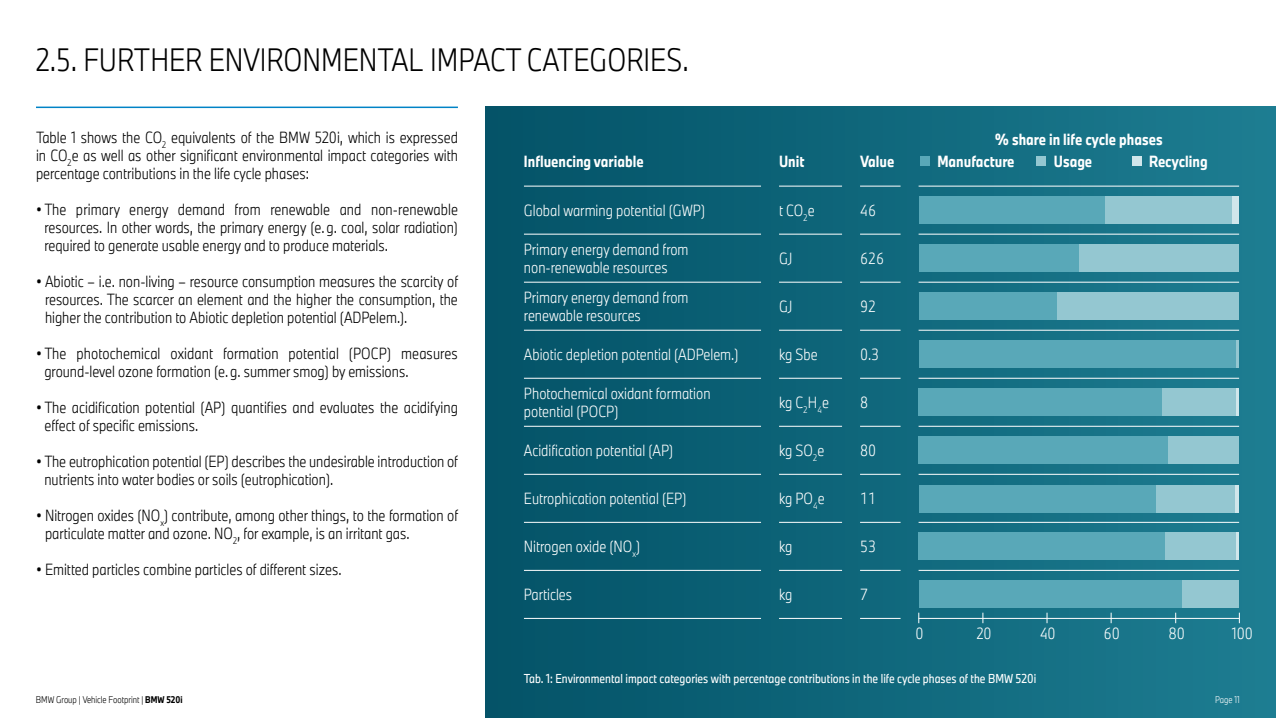
<style>
.page{position:relative;width:1276px;height:718px;background:#fff}
.page>*{position:absolute;margin:0;border:0;box-sizing:border-box;transform-origin:0 0}
.t1{font:300 30px "BMW Group TN Condensed Pro";color:#000}
.t2{font:300 15px/18px "BMW Group TN Condensed Pro";color:#000}
.t3{font:300 15px/18px "BMW Group TN Condensed";color:#fff}
.t4{font:700 15px "BMW Group TN Condensed";color:#fff}
.t5{font:300 15px "BMW Group TN Condensed Pro";color:#fff}
.t6{font:12px "BMW Group TN Condensed Pro";color:#fff}
.t7{font:300 9px "BMW Group TN Condensed Pro";color:#000}
.t8{font:300 9px "BMW Group TN Condensed Pro";color:#fff}
.s1{font-weight:700}
</style>
<div class="page">
<div style="left:485px;top:106px;width:791px;height:612px;background:linear-gradient(to right,#035267,#1e7e92)"></div>
<hr style="left:36px;top:106px;width:422px;height:2px;background:#0083c6">
<div style="left:1232px;top:196px;width:6px;height:27px;background:#d0e6eb"></div>
<hr style="left:1235px;top:388px;width:3px;height:27px;background:#d0e6eb">
<hr style="left:1235px;top:485px;width:3px;height:27px;background:#d0e6eb">
<hr style="left:1235px;top:532px;width:3px;height:27px;background:#d0e6eb">
<div style="left:1104px;top:196px;width:128px;height:27px;background:#94c7d1"></div>
<div style="left:1078px;top:244px;width:160px;height:27px;background:#94c7d1"></div>
<div style="left:1056px;top:292px;width:182px;height:27px;background:#94c7d1"></div>
<hr style="left:1235px;top:340px;width:3px;height:27px;background:#94c7d1">
<div style="left:1161px;top:388px;width:74px;height:27px;background:#94c7d1"></div>
<div style="left:1168px;top:436px;width:70px;height:27px;background:#94c7d1"></div>
<div style="left:1155px;top:485px;width:80px;height:27px;background:#94c7d1"></div>
<div style="left:1165px;top:532px;width:70px;height:27px;background:#94c7d1"></div>
<div style="left:1181px;top:580px;width:57px;height:27px;background:#94c7d1"></div>
<div style="left:918px;top:196px;width:186px;height:27px;background:#59a8b8"></div>
<div style="left:918px;top:244px;width:160px;height:27px;background:#59a8b8"></div>
<div style="left:918px;top:292px;width:138px;height:27px;background:#59a8b8"></div>
<div style="left:918px;top:340px;width:317px;height:27px;background:#59a8b8"></div>
<div style="left:918px;top:388px;width:243px;height:27px;background:#59a8b8"></div>
<div style="left:918px;top:436px;width:250px;height:27px;background:#59a8b8"></div>
<div style="left:918px;top:485px;width:237px;height:27px;background:#59a8b8"></div>
<div style="left:918px;top:532px;width:247px;height:27px;background:#59a8b8"></div>
<div style="left:918px;top:580px;width:263px;height:27px;background:#59a8b8"></div>
<div style="left:920px;top:156px;width:9px;height:9px;background:#59a8b8"></div>
<div style="left:1036px;top:156px;width:9px;height:9px;background:#94c7d1"></div>
<div style="left:1132px;top:156px;width:9px;height:9px;background:#d0e6eb"></div>
<hr style="left:524px;top:186px;width:237px;height:1px;background:#fff">
<hr style="left:779px;top:186px;width:63px;height:1px;background:#fff">
<hr style="left:860px;top:186px;width:40px;height:1px;background:#fff">
<hr style="left:918px;top:186px;width:321px;height:1px;background:#fff">
<hr style="left:524px;top:234px;width:237px;height:1px;background:#fff">
<hr style="left:779px;top:234px;width:63px;height:1px;background:#fff">
<hr style="left:860px;top:234px;width:40px;height:1px;background:#fff">
<hr style="left:918px;top:234px;width:321px;height:1px;background:#fff">
<hr style="left:524px;top:282px;width:237px;height:1px;background:#fff">
<hr style="left:779px;top:282px;width:63px;height:1px;background:#fff">
<hr style="left:860px;top:282px;width:40px;height:1px;background:#fff">
<hr style="left:918px;top:282px;width:321px;height:1px;background:#fff">
<hr style="left:524px;top:330px;width:237px;height:1px;background:#fff">
<hr style="left:779px;top:330px;width:63px;height:1px;background:#fff">
<hr style="left:860px;top:330px;width:40px;height:1px;background:#fff">
<hr style="left:918px;top:330px;width:321px;height:1px;background:#fff">
<hr style="left:524px;top:378px;width:237px;height:1px;background:#fff">
<hr style="left:779px;top:378px;width:63px;height:1px;background:#fff">
<hr style="left:860px;top:378px;width:40px;height:1px;background:#fff">
<hr style="left:918px;top:378px;width:321px;height:1px;background:#fff">
<hr style="left:524px;top:426px;width:237px;height:1px;background:#fff">
<hr style="left:779px;top:426px;width:63px;height:1px;background:#fff">
<hr style="left:860px;top:426px;width:40px;height:1px;background:#fff">
<hr style="left:918px;top:426px;width:321px;height:1px;background:#fff">
<hr style="left:524px;top:474px;width:237px;height:1px;background:#fff">
<hr style="left:779px;top:474px;width:63px;height:1px;background:#fff">
<hr style="left:860px;top:474px;width:40px;height:1px;background:#fff">
<hr style="left:918px;top:474px;width:321px;height:1px;background:#fff">
<hr style="left:524px;top:522px;width:237px;height:1px;background:#fff">
<hr style="left:779px;top:522px;width:63px;height:1px;background:#fff">
<hr style="left:860px;top:522px;width:40px;height:1px;background:#fff">
<hr style="left:918px;top:522px;width:321px;height:1px;background:#fff">
<hr style="left:524px;top:570px;width:237px;height:1px;background:#fff">
<hr style="left:779px;top:570px;width:63px;height:1px;background:#fff">
<hr style="left:860px;top:570px;width:40px;height:1px;background:#fff">
<hr style="left:918px;top:570px;width:321px;height:1px;background:#fff">
<hr style="left:524px;top:618px;width:237px;height:1px;background:#fff">
<hr style="left:779px;top:618px;width:63px;height:1px;background:#fff">
<hr style="left:860px;top:618px;width:40px;height:1px;background:#fff">
<hr style="left:918px;top:618px;width:321px;height:1px;background:#fff">
<h1 class="t1" style="left:36px;top:38px;width:654px">2.5. FURTHER ENVIRONMENTAL IMPACT CATEGORIES.</h1>
<p class="t2" style="left:36px;top:127px;width:423px;text-align:justify">Table 1 shows the CO<sub>2</sub> equivalents of the BMW 520i, which is expressed in CO<sub>2</sub>e as well as other significant environmental impact categories with percentage contributions in the life cycle phases:</p>
<p class="t2" style="left:44px;top:199px;width:415px;text-align:justify;text-indent:-8px">• The primary energy demand from renewable and non-renewable resources. In other words, the primary energy (e. g. coal, solar radiation) required to generate usable energy and to produce materials.</p>
<p class="t2" style="left:45px;top:271px;width:414px;text-align:justify;text-indent:-9px">• Abiotic – i.e. non-living – resource consumption measures the scarcity of resources. The scarcer an element and the higher the consumption, the higher the contribution to Abiotic depletion potential (ADPelem.).</p>
<p class="t2" style="left:44px;top:343px;width:415px;text-indent:-8px">• The photochemical oxidant formation potential (POCP) measures ground-level ozone formation (e. g. summer smog) by emissions.</p>
<p class="t2" style="left:44px;top:397px;width:415px;text-indent:-8px">• The acidification potential (AP) quantifies and evaluates the acidifying effect of specific emissions.</p>
<p class="t2" style="left:44px;top:451px;width:415px;text-indent:-8px">• The eutrophication potential (EP) describes the undesirable introduction of nutrients into water bodies or soils (eutrophication).</p>
<p class="t2" style="left:45px;top:505px;width:414px;text-indent:-9px">• Nitrogen oxides (NO<sub>x</sub>) contribute, among other things, to the formation of particulate matter and ozone. NO<sub>2</sub>, for example, is an irritant gas.</p>
<p class="t2" style="left:36px;top:559px;width:307px">• Emitted particles combine particles of different sizes.</p>
<p class="t4" style="left:524px;top:150px;width:121px">Influencing variable</p>
<p class="t4" style="left:779px;top:150px;width:27px">Unit</p>
<p class="t4" style="left:860px;top:150px;width:36px">Value</p>
<p class="t3" style="left:524px;top:201px;width:183px">Global warming potential (GWP)</p>
<p class="t3" style="left:779px;top:201px;width:37px">t CO<sub>2</sub>e</p>
<p class="t3" style="left:860px;top:201px;width:18px">46</p>
<p class="t3" style="left:524px;top:240px;width:166px">Primary energy demand from non-renewable resources</p>
<p class="t3" style="left:779px;top:249px;width:15px">GJ</p>
<p class="t3" style="left:860px;top:249px;width:26px">626</p>
<p class="t3" style="left:524px;top:288px;width:166px">Primary energy demand from renewable resources</p>
<p class="t3" style="left:779px;top:297px;width:15px">GJ</p>
<p class="t3" style="left:860px;top:297px;width:18px">92</p>
<p class="t3" style="left:524px;top:345px;width:216px">Abiotic depletion potential (ADPelem.)</p>
<p class="t3" style="left:779px;top:345px;width:40px">kg Sbe</p>
<p class="t3" style="left:860px;top:345px;width:21px">0.3</p>
<p class="t3" style="left:524px;top:384px;width:188px">Photochemical oxidant formation potential (POCP)</p>
<p class="t3" style="left:779px;top:393px;width:51px">kg C<sub>2</sub>H<sub>4</sub>e</p>
<p class="t3" style="left:860px;top:393px;width:10px">8</p>
<p class="t3" style="left:524px;top:441px;width:151px">Acidification potential (AP)</p>
<p class="t3" style="left:779px;top:441px;width:47px">kg SO<sub>2</sub>e</p>
<p class="t3" style="left:860px;top:441px;width:18px">80</p>
<p class="t3" style="left:524px;top:489px;width:164px">Eutrophication potential (EP)</p>
<p class="t3" style="left:779px;top:489px;width:47px">kg PO<sub>4</sub>e</p>
<p class="t3" style="left:860px;top:489px;width:18px">11</p>
<p class="t3" style="left:524px;top:537px;width:118px">Nitrogen oxide (NO<sub>x</sub>)</p>
<p class="t3" style="left:779px;top:537px;width:15px">kg</p>
<p class="t3" style="left:860px;top:537px;width:18px">53</p>
<p class="t3" style="left:524px;top:585px;width:50px">Particles</p>
<p class="t3" style="left:779px;top:585px;width:15px">kg</p>
<p class="t3" style="left:860px;top:585px;width:10px">7</p>
<p class="t4" style="left:994px;top:129px;width:169px">% share in life cycle phases</p>
<p class="t4" style="left:937px;top:150px;width:79px">Manufacture</p>
<p class="t4" style="left:1053px;top:150px;width:40px">Usage</p>
<p class="t4" style="left:1149px;top:150px;width:60px">Recycling</p>
<p class="t5" style="left:915px;top:623px;width:10px">0</p>
<p class="t5" style="left:976px;top:623px;width:17px">20</p>
<p class="t5" style="left:1040px;top:623px;width:17px">40</p>
<p class="t5" style="left:1104px;top:623px;width:17px">60</p>
<p class="t5" style="left:1168px;top:623px;width:18px">80</p>
<p class="t5" style="left:1232px;top:623px;width:22px">100</p>
<p class="t6" style="left:524px;top:669px;width:514px">Tab. 1: Environmental impact categories with percentage contributions in the life cycle phases of the BMW 520i</p>
<p class="t7" style="left:36px;top:693px;width:148px">BMW Group | Vehicle Footprint | <span class="s1">BMW 520i</span></p>
<p class="t8" style="left:1215px;top:693px;width:26px">Page 11</p>
</div>
